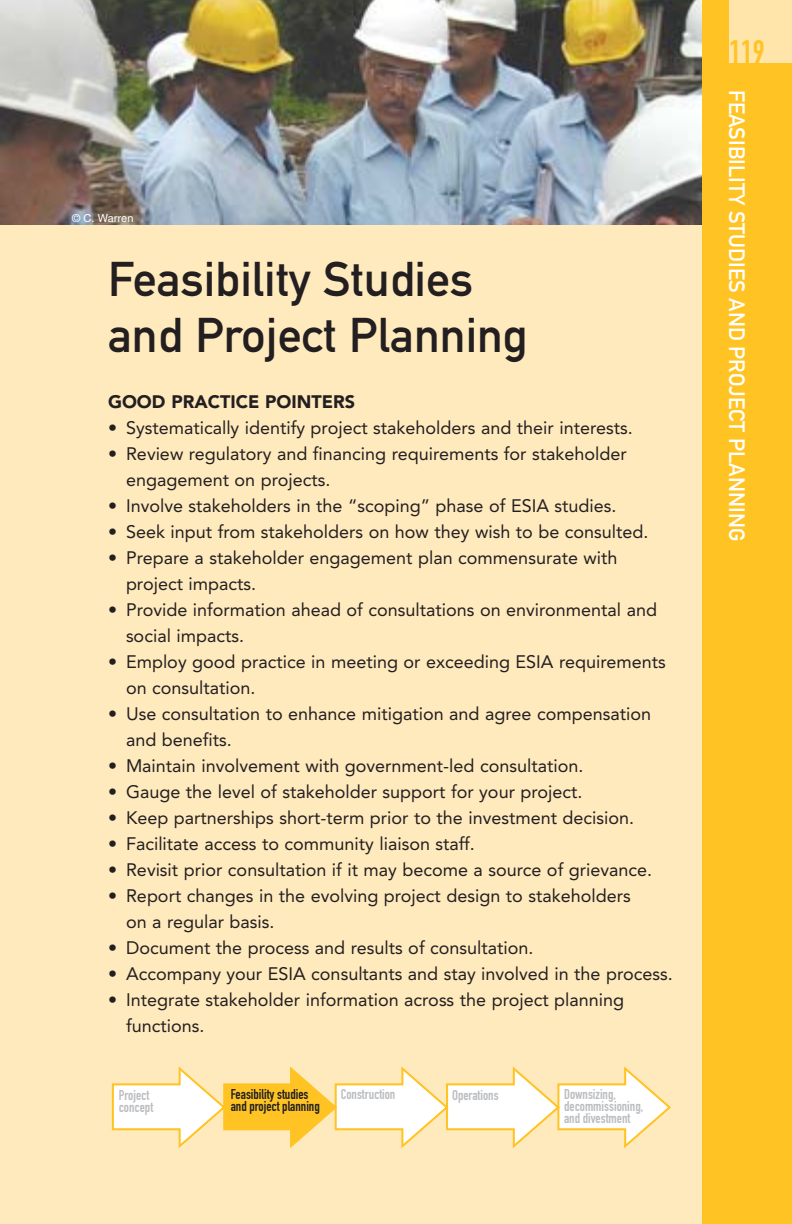
<style>
.page{position:relative;width:792px;height:1224px;background:#fff}
.page>*{position:absolute;margin:0;border:0;box-sizing:border-box;transform-origin:0 0}
.t1{font:48px/56px "DIN Mittelschrift";color:#231f20}
.t2{font:32px "DIN Engschrift";color:#ffc424}
.t3{font:22px "DIN Mittelschrift";color:#fff}
.t4{font:18px/26px "Avenir";color:#231f20}
.t5{font:900 18px "Avenir";color:#231f20}
.t6{font:14px/12px "DIN Engschrift";color:#bbbdc0}
.t7{font:14px "DIN Engschrift";color:#231f20}
.t8{font:11px "Helvetica";color:#fff}
</style>
<div class="page">
<img style="left:0;top:0;width:702px;height:225px">
<div style="left:0;top:225px;width:702px;height:999px;background:#ffeabe"></div>
<div style="left:702px;top:0;width:90px;height:1224px;background:#ffc424"></div>
<div style="left:729px;top:0;width:63px;height:63px;background:#ffe5aa"></div>
<svg style="left:112px;top:1066px;width:559px;height:82px"></svg>
<p class="t8" style="left:72px;top:214px;width:63px">© C. Warren</p>
<h1 class="t1" style="left:108px;top:256px;width:421px">Feasibility Studies and Project Planning</h1>
<p class="t5" style="left:108px;top:394px;width:249px">GOOD PRACTICE POINTERS</p>
<p class="t4" style="left:108px;top:416px;width:526px">• Systematically identify project stakeholders and their interests.</p>
<p class="t4" style="left:126px;top:442px;width:502px;text-indent:-18px">• Review regulatory and financing requirements for stakeholder engagement on projects.</p>
<p class="t4" style="left:108px;top:494px;width:510px">• Involve stakeholders in the “scoping” phase of ESIA studies.</p>
<p class="t4" style="left:108px;top:520px;width:542px">• Seek input from stakeholders on how they wish to be consulted.</p>
<p class="t4" style="left:126px;top:546px;width:493px;text-indent:-18px">• Prepare a stakeholder engagement plan commensurate with project impacts.</p>
<p class="t4" style="left:126px;top:598px;width:533px;text-indent:-18px">• Provide information ahead of consultations on environmental and social impacts.</p>
<p class="t4" style="left:126px;top:650px;width:541px;text-indent:-18px">• Employ good practice in meeting or exceeding ESIA requirements on consultation.</p>
<p class="t4" style="left:126px;top:702px;width:527px;text-indent:-18px">• Use consultation to enhance mitigation and agree compensation and benefits.</p>
<p class="t4" style="left:108px;top:754px;width:477px">• Maintain involvement with government-led consultation.</p>
<p class="t4" style="left:108px;top:780px;width:476px">• Gauge the level of stakeholder support for your project.</p>
<p class="t4" style="left:108px;top:806px;width:528px">• Keep partnerships short-term prior to the investment decision.</p>
<p class="t4" style="left:108px;top:832px;width:368px">• Facilitate access to community liaison staff.</p>
<p class="t4" style="left:108px;top:858px;width:546px">• Revisit prior consultation if it may become a source of grievance.</p>
<p class="t4" style="left:126px;top:884px;width:506px;text-indent:-18px">• Report changes in the evolving project design to stakeholders on a regular basis.</p>
<p class="t4" style="left:108px;top:936px;width:427px">• Document the process and results of consultation.</p>
<p class="t4" style="left:108px;top:962px;width:566px">• Accompany your ESIA consultants and stay involved in the process.</p>
<p class="t4" style="left:126px;top:988px;width:500px;text-indent:-18px">• Integrate stakeholder information across the project planning functions.</p>
<p class="t6" style="left:119px;top:1090px;width:36px">Project concept</p>
<p class="t7" style="left:231px;top:1090px;width:79px">Feasibility studies</p>
<p class="t6" style="left:341px;top:1089px;width:56px">Construction</p>
<p class="t6" style="left:452px;top:1090px;width:48px">Operations</p>
<p class="t7" style="left:231px;top:1102px;width:91px">and project planning</p>
<p class="t6" style="left:564px;top:1089px;width:81px">Downsizing, decommissioning, and divestment</p>
<h2 class="t2" style="left:729px;top:40px;width:37px">119</h2>
<p class="t3" style="left:745px;top:90px;width:453px;rotate:90deg">FEASIBILITY STUDIES AND PROJECT PLANNING</p>
</div>
